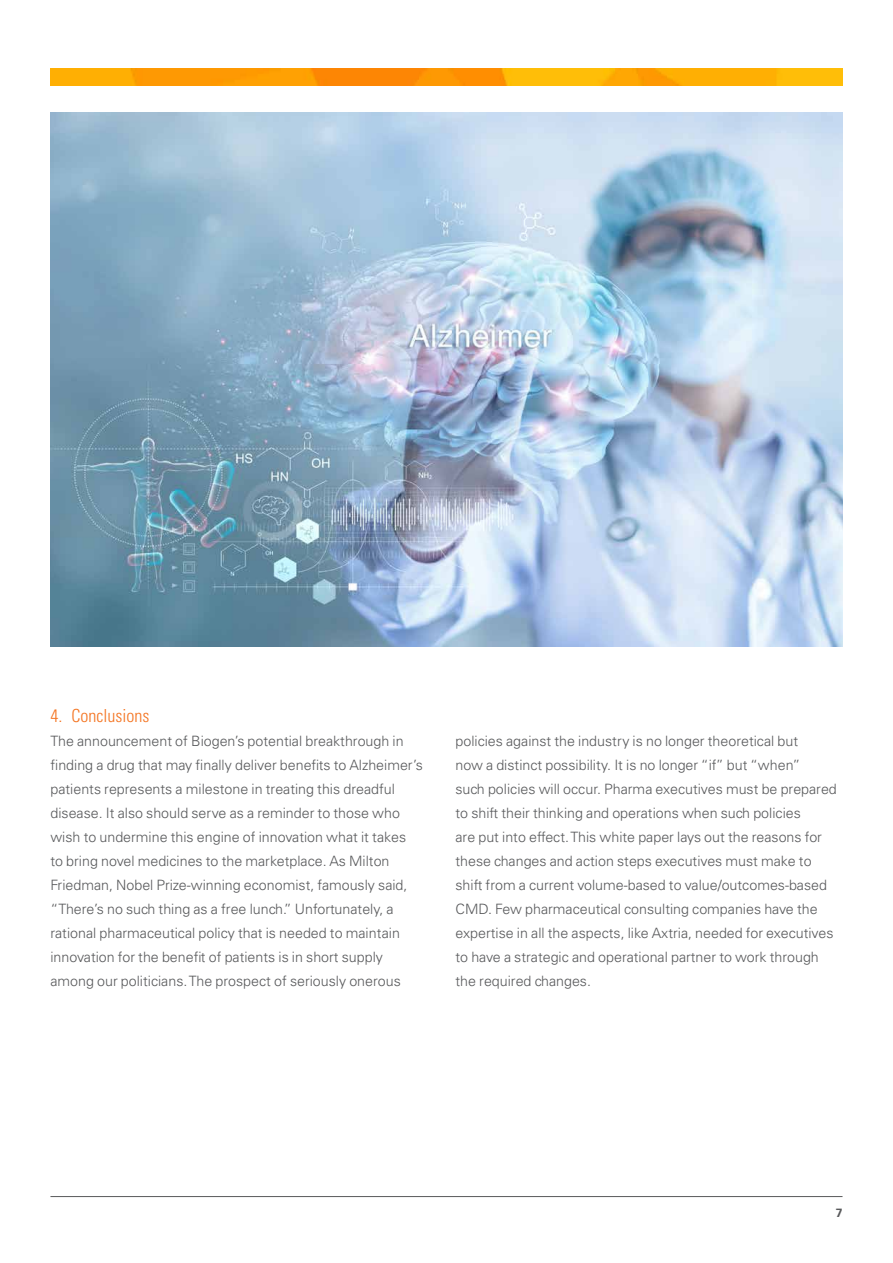
<style>
.page{position:relative;width:893px;height:1263px;background:#fff}
.page>*{position:absolute;margin:0;border:0;box-sizing:border-box;transform-origin:0 0}
.t1{font:300 condensed 18px "Univers LT Std";color:#f47421}
.t2{font:300 14.25px/24px "Univers LT Std";color:#58595b}
.t3{font:700 12px "Univers LT Std";color:#58595b}
</style>
<div class="page">
<img style="left:50px;top:68px;width:792px;height:17px">
<hr style="left:50px;top:1196px;width:792px;height:1px;background:#58595b">
<img style="left:50px;top:112px;width:792px;height:534px">
<p class="t1" style="left:50px;top:704px;width:100px">4. Conclusions</p>
<p class="t2" style="left:50px;top:728px;width:374px">The announcement of Biogen’s potential breakthrough in finding a drug that may finally deliver benefits to Alzheimer’s patients represents a milestone in treating this dreadful disease. It also should serve as a reminder to those who wish to undermine this engine of innovation what it takes<br>to bring novel medicines to the marketplace. As Milton Friedman, Nobel Prize-winning economist, famously said, “There’s no such thing as a free lunch.” Unfortunately, a rational pharmaceutical policy that is needed to maintain innovation for the benefit of patients is in short supply among our politicians. The prospect of seriously onerous</p>
<p class="t2" style="left:455px;top:728px;width:383px">policies against the industry is no longer theoretical but<br>now a distinct possibility. It is no longer “if” but “when”<br>such policies will occur. Pharma executives must be prepared to shift their thinking and operations when such policies<br>are put into effect. This white paper lays out the reasons for these changes and action steps executives must make to shift from a current volume-based to value/outcomes-based CMD. Few pharmaceutical consulting companies have the expertise in all the aspects, like Axtria, needed for executives to have a strategic and operational partner to work through the required changes.</p>
<p class="t3" style="left:836px;top:1205px;width:8px">7</p>
</div>
